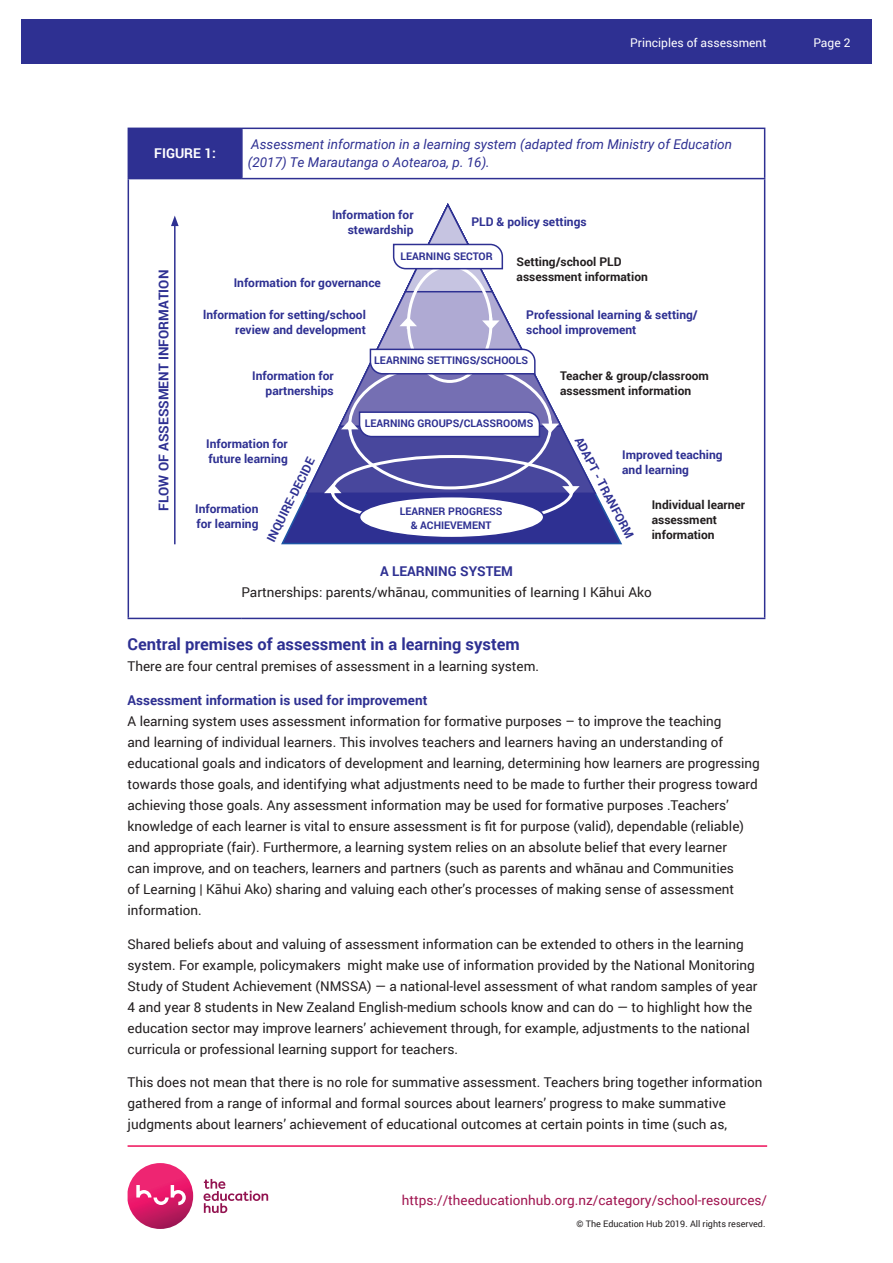
<style>
.page{position:relative;width:893px;height:1263px;background:#fff}
.page>*{position:absolute;margin:0;border:0;box-sizing:border-box;transform-origin:0 0}
.t1{font:700 16.5px "Roboto";color:#2e3092}
.t2{font:13.5px/21px "Roboto";color:#231f20}
.t3{font:italic 13.5px/18px "Roboto";color:#2e3092}
.t4{font:700 13.5px "Roboto";color:#2e3092}
.t5{font:13.5px "Roboto";color:#a11651}
.t6{font:700 13.5px "Roboto";color:#fff}
.t7{font:700 12px/15px "Roboto";color:#2e3092}
.t8{font:700 12px/15px "Roboto";color:#231f20}
.t9{font:12px "Roboto";color:#fff}
.t10{font:700 10.5px/14.1px "Roboto";color:#2e3092;text-align:center}
.t11{font:9px "Roboto";color:#231f20}
</style>
<div class="page">
<svg style="left:128px;top:1163px;width:65px;height:66px"></svg>
<svg style="left:204px;top:1179px;width:64px;height:34px"></svg>
<hr style="left:128px;top:1145px;width:639px;height:2px;background:#ee1059">
<div style="left:21px;top:19px;width:851px;height:45px;background:#2e3092"></div>
<svg style="left:129px;top:129px;width:635px;height:489px"></svg>
<hr style="left:128px;top:128px;width:114px;height:1px;background:#2e3092">
<hr style="left:128px;top:129px;width:1px;height:49px;background:#2e3092">
<hr style="left:242px;top:128px;width:523px;height:1px;background:#2e3092">
<hr style="left:241px;top:129px;width:2px;height:49px;background:#2e3092">
<hr style="left:764px;top:129px;width:1px;height:49px;background:#2e3092">
<hr style="left:128px;top:178px;width:114px;height:1px;background:#2e3092">
<hr style="left:128px;top:179px;width:1px;height:439px;background:#2e3092">
<hr style="left:242px;top:178px;width:523px;height:1px;background:#2e3092">
<hr style="left:764px;top:179px;width:1px;height:439px;background:#2e3092">
<hr style="left:128px;top:618px;width:114px;height:1px;background:#2e3092">
<hr style="left:242px;top:618px;width:523px;height:1px;background:#2e3092">
<div style="left:517px;top:256px;width:150px;height:28px;background:#fff"></div>
<div style="left:526px;top:309px;width:204px;height:28px;background:#fff"></div>
<div style="left:560px;top:371px;width:151px;height:27px;background:#fff"></div>
<div style="left:622px;top:443px;width:117px;height:40px;background:#fff"></div>
<div style="left:652px;top:497px;width:99px;height:47px;background:#fff"></div>
<div style="left:230px;top:270px;width:151px;height:27px;background:#fff"></div>
<div style="left:162px;top:309px;width:204px;height:28px;background:#fff"></div>
<div style="left:183px;top:371px;width:151px;height:27px;background:#fff"></div>
<div style="left:137px;top:430px;width:151px;height:45px;background:#fff"></div>
<div style="left:181px;top:503px;width:78px;height:28px;background:#fff"></div>
<svg style="left:280px;top:201px;width:343px;height:345px"></svg>
<svg style="left:304px;top:201px;width:293px;height:294px"></svg>
<svg style="left:337px;top:201px;width:226px;height:227px"></svg>
<hr style="left:174px;top:224px;width:2px;height:320px;background:#2e3092">
<svg style="left:171px;top:216px;width:8px;height:10px"></svg>
<div style="left:360px;top:497px;width:184px;height:41px;background:#fff;border-radius:50%"></div>
<div style="left:359px;top:496px;width:185px;height:42px;border:2px solid #2e3092;border-radius:50%"></div>
<svg style="left:369px;top:201px;width:167px;height:174px"></svg>
<svg style="left:341px;top:411px;width:218px;height:27px"></svg>
<svg style="left:324px;top:484px;width:17px;height:10px"></svg>
<svg style="left:562px;top:485px;width:18px;height:10px"></svg>
<p class="t9" style="left:630px;top:34px;width:138px">Principles of assessment</p>
<p class="t9" style="left:813px;top:34px;width:39px">Page 2</p>
<p class="t6" style="left:154px;top:144px;width:63px">FIGURE 1:</p>
<p class="t3" style="left:248px;top:135px;width:486px">Assessment information in a learning system (adapted from Ministry of Education (2017) Te Marautanga o Aotearoa, p. 16).</p>
<p class="t4" style="left:154px;top:511px;width:242px;rotate:-90deg">FLOW OF ASSESSMENT INFORMATION</p>
<p class="t7" style="left:332px;top:207px;width:83px;text-align:right">Information for stewardship</p>
<p class="t7" style="left:471px;top:214px;width:117px">PLD &amp; policy settings</p>
<p class="t8" style="left:517px;top:253px;width:133px">Setting/school PLD assessment information</p>
<p class="t7" style="left:526px;top:306px;width:173px">Professional Iearning &amp; setting/ school improvement</p>
<p class="t8" style="left:560px;top:368px;width:150px">Teacher &amp; group/classroom assessment information</p>
<p class="t10" style="left:400px;top:249px;width:94px">LEARNING SECTOR</p>
<p class="t7" style="left:234px;top:275px;width:149px">Information for governance</p>
<p class="t7" style="left:203px;top:306px;width:164px;text-align:right">lnformation for setting/school review and development</p>
<p class="t7" style="left:252px;top:368px;width:83px;text-align:right">Information for partnerships</p>
<p class="t10" style="left:374px;top:353px;width:155px">LEARNING SETTINGS/SCHOOLS</p>
<p class="t7" style="left:206px;top:436px;width:83px">Information for future learning</p>
<p class="t7" style="left:195px;top:500px;width:65px">Information for learning</p>
<p class="t7" style="left:263px;top:537px;width:94px;rotate:-63deg">INQUIRE-DECIDE</p>
<p class="t10" style="left:365px;top:416px;width:170px">LEARNING GROUPS/CLASSROOMS</p>
<p class="t10" style="left:400px;top:504px;width:104px">LEARNER PROGRESS &amp; ACHIEVEMENT</p>
<p class="t7" style="left:585px;top:434px;width:114px;rotate:62deg">ADAPT - TRANFORM</p>
<p class="t7" style="left:622px;top:447px;width:102px">Improved teaching and learning</p>
<p class="t8" style="left:652px;top:497px;width:95px">Individual learner assessment information</p>
<p class="t4" style="left:380px;top:562px;width:134px">A LEARNING SYSTEM</p>
<p class="t2" style="left:241px;top:581px;width:412px">Partnerships: parents/whānau, communities of Iearning I Kāhui Ako</p>
<p class="t1" style="left:128px;top:632px;width:394px">Central premises of assessment in a learning system</p>
<p class="t2" style="left:128px;top:655px;width:413px">There are four central premises of assessment in a learning system.</p>
<p class="t4" style="left:128px;top:690px;width:301px">Assessment information is used for improvement</p>
<p class="t2" style="left:128px;top:710px;width:634px">A learning system uses assessment information for formative purposes – to improve the teaching<br>and learning of individual learners. This involves teachers and learners having an understanding of educational goals and indicators of development and learning, determining how learners are progressing towards those goals, and identifying what adjustments need to be made to further their progress toward achieving those goals. Any assessment information may be used for formative purposes .Teachers’ knowledge of each learner is vital to ensure assessment is fit for purpose (valid), dependable (reliable) and appropriate (fair). Furthermore, a learning system relies on an absolute belief that every learner<br>can improve, and on teachers, learners and partners (such as parents and whānau and Communities<br>of Learning | Kāhui Ako) sharing and valuing each other’s processes of making sense of assessment information.</p>
<p class="t2" style="left:128px;top:933px;width:631px">Shared beliefs about and valuing of assessment information can be extended to others in the learning system. For example, policymakers might make use of information provided by the National Monitoring Study of Student Achievement (NMSSA) — a national-level assessment of what random samples of year 4 and year 8 students in New Zealand English-medium schools know and can do — to highlight how the education sector may improve learners’ achievement through, for example, adjustments to the national curricula or professional learning support for teachers.</p>
<p class="t2" style="left:128px;top:1071px;width:636px">This does not mean that there is no role for summative assessment. Teachers bring together information gathered from a range of informal and formal sources about learners’ progress to make summative judgments about learners’ achievement of educational outcomes at certain points in time (such as,</p>
<p class="t5" style="left:402px;top:1190px;width:367px">https://theeducationhub.org.nz/category/school-resources/</p>
<p class="t11" style="left:577px;top:1217px;width:190px">© The Education Hub 2019. All rights reserved.</p>
</div>
